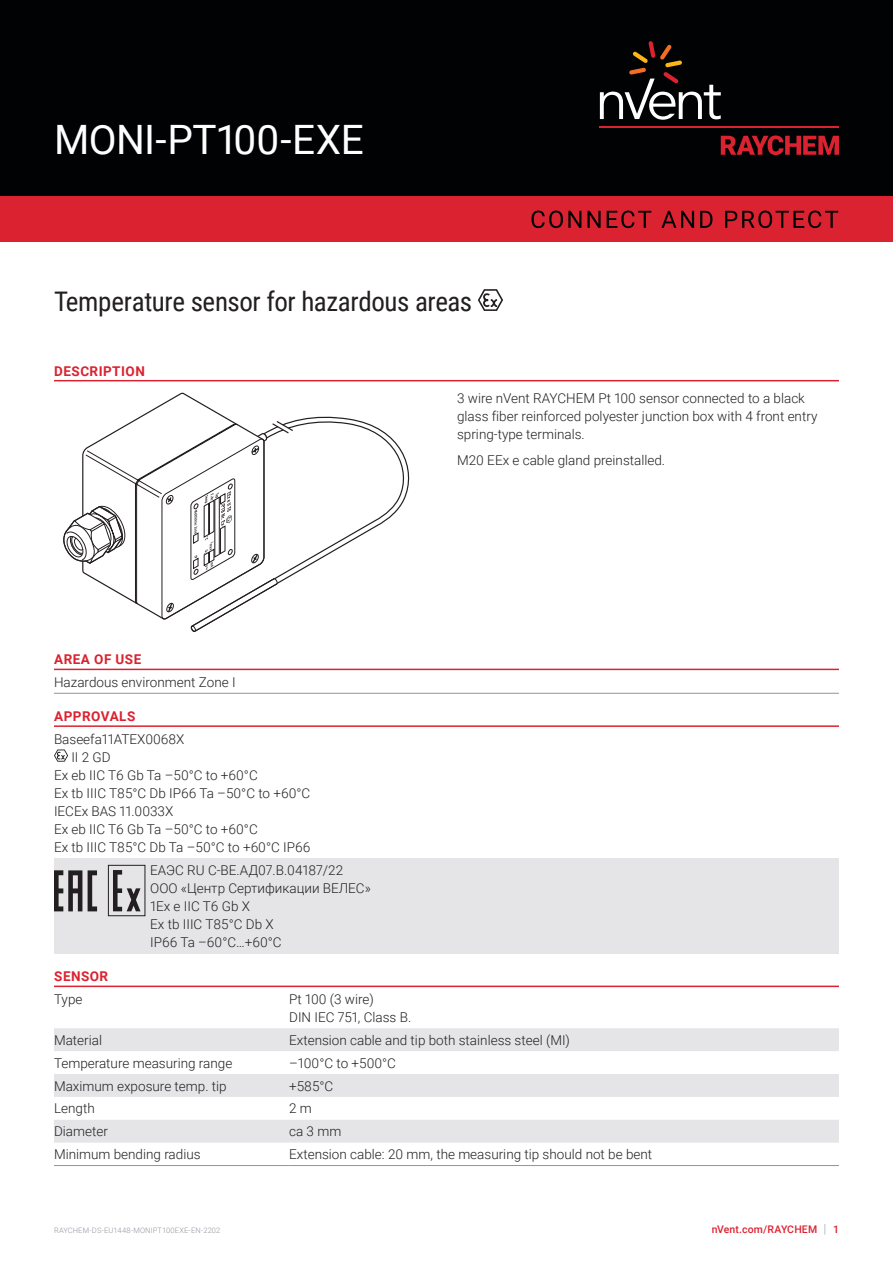
<style>
.page{position:relative;width:893px;height:1263px;background:#fff}
.page>*{position:absolute;margin:0;border:0;box-sizing:border-box;transform-origin:0 0}
.Title_Product_Name{font:40.5px "Roboto";letter-spacing:-.015em;color:#fff}
.Product_Description{font:27px "Roboto Condensed";letter-spacing:-.015em;color:#231f20}
.Bodytext_2{font:300 13.5px/18px "Roboto";color:#231f20}
.Bodytext_1{font:300 13.5px/18px "Roboto";color:#231f20}
.Table_Text{font:300 13.5px "Roboto";color:#231f20}
.Subhead{font:700 13.5px "Roboto";letter-spacing:.035em;color:#db2230}
.t1{font:500 10.5px "Roboto";letter-spacing:.015em;color:#db2230}
.t2{font:300 7.5px "Roboto";letter-spacing:.02em;color:#8f959e}
.s1{font-weight:300;font-size:12.6px;color:#8f959e}
</style>
<div class="page">
<div style="left:0;top:0;width:893px;height:196px;background:#010203"></div>
<div style="left:0;top:196px;width:893px;height:45px;background:#db2230"></div>
<svg style="left:532px;top:211px;width:306px;height:17px"></svg>
<svg style="left:721px;top:135px;width:118px;height:20px"></svg>
<hr style="left:600px;top:127px;width:239px;height:1px;background:#db2230">
<svg style="left:600px;top:41px;width:121px;height:79px"></svg>
<hr style="left:54px;top:380px;width:785px;height:1px;background:#db2230">
<svg style="left:478px;top:289px;width:25px;height:22px"></svg>
<svg style="left:63px;top:393px;width:346px;height:238px"></svg>
<hr style="left:54px;top:669px;width:785px;height:1px;background:#db2230">
<hr style="left:54px;top:725px;width:785px;height:2px;background:#db2230">
<hr style="left:54px;top:985px;width:785px;height:2px;background:#db2230">
<hr style="left:54px;top:693px;width:785px;height:1px;background:#8f959e">
<div style="left:54px;top:858px;width:785px;height:96px;background:#e5e5e8"></div>
<svg style="left:54px;top:749px;width:14px;height:13px"></svg>
<svg style="left:88px;top:870px;width:9px;height:41px"></svg>
<svg style="left:54px;top:870px;width:28px;height:41px"></svg>
<svg style="left:113px;top:870px;width:28px;height:41px"></svg>
<div style="left:108px;top:865px;width:37px;height:51px;border:1px solid #231f20"></div>
<svg style="left:54px;top:1028px;width:785px;height:115px;fill:#e5e5e8"></svg>
<hr style="left:54px;top:1165px;width:235px;height:1px;background:#8f959e">
<hr style="left:289px;top:1165px;width:550px;height:1px;background:#8f959e">
<p class="Title_Product_Name" style="left:54px;top:111px;width:311px">MONI-PT100-EXE</p>
<p class="Product_Description" style="left:54px;top:282px;width:420px">Temperature sensor for hazardous areas</p>
<p class="Subhead" style="left:54px;top:361px;width:92px">DESCRIPTION</p>
<p class="Bodytext_1" style="left:457px;top:388px;width:362px">3 wire nVent RAYCHEM Pt 100 sensor connected to a black glass fiber reinforced polyester junction box with 4 front entry spring-type terminals.</p>
<p class="Bodytext_1" style="left:457px;top:451px;width:210px">M20 EEx e cable gland preinstalled.</p>
<p class="Subhead" style="left:54px;top:650px;width:89px">AREA OF USE</p>
<p class="Table_Text" style="left:54px;top:673px;width:183px">Hazardous environment Zone I</p>
<p class="Subhead" style="left:54px;top:707px;width:83px">APPROVALS</p>
<p class="Bodytext_2" style="left:54px;top:729px;width:132px">Baseefa11ATEX0068X</p>
<p class="Bodytext_2" style="left:71px;top:747px;width:41px">II 2 GD</p>
<p class="Bodytext_2" style="left:54px;top:765px;width:205px">Ex eb IIC T6 Gb Ta –50°C to +60°C</p>
<p class="Bodytext_2" style="left:54px;top:783px;width:258px">Ex tb IIIC T85°C Db IP66 Ta –50°C to +60°C</p>
<p class="Bodytext_2" style="left:54px;top:801px;width:121px">IECEx BAS 11.0033X</p>
<p class="Bodytext_2" style="left:54px;top:819px;width:205px">Ex eb IIC T6 Gb Ta –50°C to +60°C</p>
<p class="Bodytext_2" style="left:54px;top:837px;width:258px">Ex tb IIIC T85°C Db Ta –50°C to +60°C IP66</p>
<p class="Bodytext_2" style="left:150px;top:861px;width:195px">ЕАЭС RU C-BE.АД07.В.04187/22</p>
<p class="Bodytext_2" style="left:150px;top:879px;width:222px">ООО «Центр Сертификации ВЕЛЕС»</p>
<p class="Bodytext_2" style="left:150px;top:897px;width:101px">1Ex e IIC T6 Gb X</p>
<p class="Bodytext_2" style="left:150px;top:915px;width:133px">Ex tb IIIC T85°C Db X<br>IP66 Ta –60°C…+60°C</p>
<p class="Subhead" style="left:54px;top:967px;width:56px">SENSOR</p>
<p class="Bodytext_2" style="left:54px;top:989px;width:30px">Type</p>
<p class="Bodytext_2" style="left:289px;top:989px;width:124px">Pt 100 (3 wire)<br>DIN IEC 751, Class B.</p>
<p class="Bodytext_2" style="left:54px;top:1030px;width:50px">Material</p>
<p class="Bodytext_2" style="left:289px;top:1030px;width:282px">Extension cable and tip both stainless steel (MI)</p>
<p class="Bodytext_2" style="left:54px;top:1053px;width:180px">Temperature measuring range</p>
<p class="Bodytext_2" style="left:289px;top:1053px;width:108px">–100°C to +500°C</p>
<p class="Bodytext_2" style="left:54px;top:1076px;width:174px">Maximum exposure temp. tip</p>
<p class="Bodytext_2" style="left:289px;top:1076px;width:46px">+585°C</p>
<p class="Bodytext_2" style="left:54px;top:1099px;width:42px">Length</p>
<p class="Bodytext_2" style="left:289px;top:1099px;width:24px">2 m</p>
<p class="Bodytext_2" style="left:54px;top:1122px;width:55px">Diameter</p>
<p class="Bodytext_2" style="left:289px;top:1122px;width:54px">ca 3 mm</p>
<p class="Table_Text" style="left:54px;top:1145px;width:148px">Minimum bending radius</p>
<p class="Table_Text" style="left:289px;top:1145px;width:365px">Extension cable: 20 mm, the measuring tip should not be bent</p>
<p class="t2" style="left:54px;top:1225px;width:168px">RAYCHEM-DS-EU1448-MONIPT100EXE-EN-2202</p>
<p class="t1" style="left:712px;top:1222px;width:129px">nVent.com/RAYCHEM <span class="s1">|</span> 1</p>
</div>
